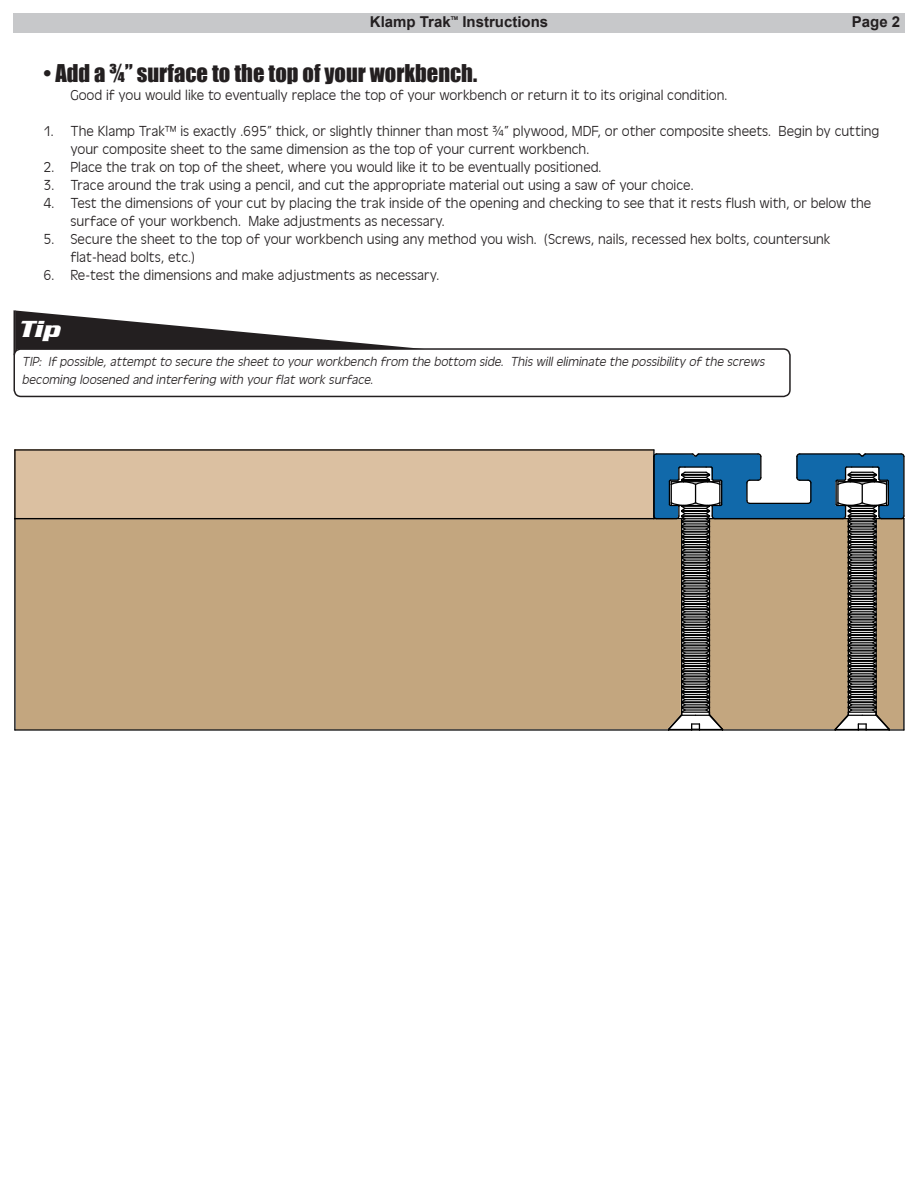
<style>
.page{position:relative;width:918px;height:1188px;background:#fff}
.page>*{position:absolute;margin:0;border:0;box-sizing:border-box;transform-origin:0 0}
.t1{font:italic 700 24px "Serpentine D";color:#fff}
.t2{font:22.5px "Impact";color:#231f20}
.t3{font:15px/18px "Antique Oli T Ligh";color:#231f20}
.t4{font:700 15px "Arial";color:#231f20}
.t5{font:italic 13.5px/18px "Antique Oli T Ligh";color:#231f20}
.t6{font:700 5.25px "Arial";color:#231f20}
.s1{font-style:normal}
</style>
<div class="page">
<div style="left:16px;top:520px;width:637px;height:209px;background:#c3a67f"></div>
<div style="left:14px;top:450px;width:639px;height:70px;background:#dbc0a1"></div>
<hr style="left:14px;top:450px;width:2px;height:69px;background:#000">
<hr style="left:15px;top:449px;width:639px;height:2px;background:#000">
<hr style="left:653px;top:450px;width:2px;height:69px;background:#000">
<hr style="left:15px;top:729px;width:654px;height:2px;background:#000">
<hr style="left:15px;top:518px;width:667px;height:1px;background:#000">
<hr style="left:14px;top:519px;width:2px;height:211px;background:#000">
<svg style="left:653px;top:452px;width:252px;height:279px;background:#958f81"></svg>
<div style="left:14px;top:348px;width:777px;height:49px;border:2px solid #231f20;border-radius:7px"></div>
<svg style="left:14px;top:310px;width:410px;height:46px"></svg>
<div style="left:14px;top:14px;width:891px;height:19px;background:#c7c8ca"></div>
<p class="t6" style="left:451px;top:15px;width:9px">TM</p>
<p class="t4" style="left:462px;top:12px;width:87px">Instructions</p>
<p class="t4" style="left:370px;top:12px;width:82px">Klamp Trak</p>
<p class="t4" style="left:852px;top:12px;width:50px">Page 2</p>
<p class="t2" style="left:43px;top:56px;width:435px">• Add a ¾” surface to the top of your workbench.</p>
<p class="t3" style="left:70px;top:86px;width:658px">Good if you would like to eventually replace the top of your workbench or return it to its original condition.</p>
<p class="t3" style="left:70px;top:122px;width:810px;text-indent:-27px">1. The Klamp Trak™ is exactly .695” thick, or slightly thinner than most ¾” plywood, MDF, or other composite sheets. Begin by cutting your composite sheet to the same dimension as the top of your current workbench.</p>
<p class="t3" style="left:44px;top:158px;width:559px">2. Place the trak on top of the sheet, where you would like it to be eventually positioned.</p>
<p class="t3" style="left:44px;top:176px;width:651px">3. Trace around the trak using a pencil, and cut the appropriate material out using a saw of your choice.</p>
<p class="t3" style="left:70px;top:194px;width:802px;text-indent:-27px">4. Test the dimensions of your cut by placing the trak inside of the opening and checking to see that it rests flush with, or below the surface of your workbench. Make adjustments as necessary.</p>
<p class="t3" style="left:44px;top:230px;width:789px">5. Secure the sheet to the top of your workbench using any method you wish. (Screws, nails, recessed hex bolts, countersunk</p>
<p class="t3" style="left:70px;top:248px;width:126px">flat-head bolts, etc.)</p>
<p class="t3" style="left:44px;top:266px;width:397px">6. Re-test the dimensions and make adjustments as necessary.</p>
<p class="t1" style="left:20px;top:314px;width:43px">Tip</p>
<p class="t5" style="left:22px;top:353px;width:747px">TIP: If possible,attempt to secure the sheet to your workbench from the bottom side. This willeliminate the possibility of the screws becoming loosened and interfering with your flat work surface<span class="s1">.</span></p>
</div>
